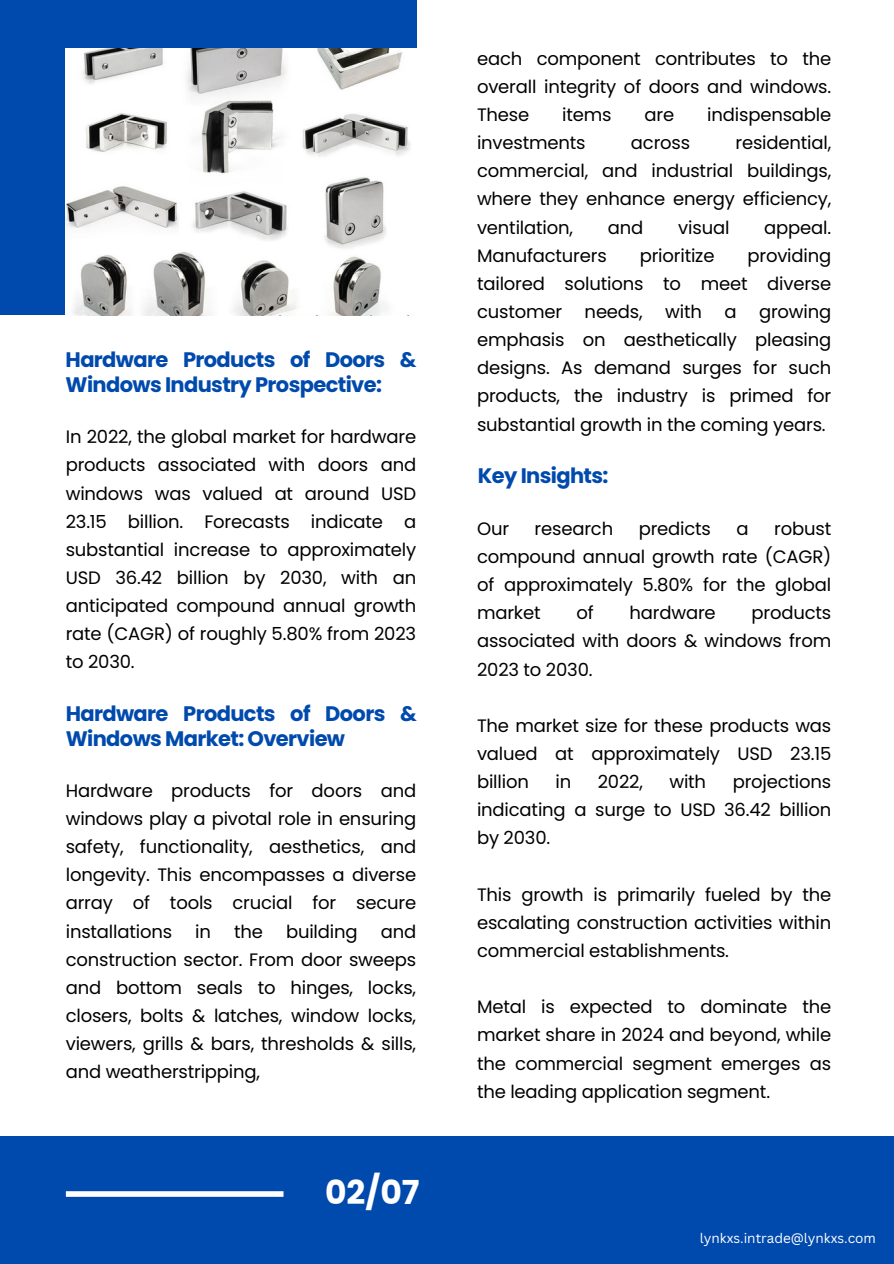
<style>
.page{position:relative;width:894px;height:1264px;background:#fff}
.page>*{position:absolute;margin:0;border:0;box-sizing:border-box;transform-origin:0 0}
.t1{font:700 33px "Poppins";color:#fff}
.t2{font:700 21px/24.8px "Poppins";letter-spacing:-.03em;color:#004aad}
.t3{font:18px/28.2px "Poppins";letter-spacing:-.01em;color:#000;text-align:justify}
.t4{font:13.5px "Canva Sans";color:#fff}
</style>
<div class="page">
<div style="left:0;top:0;width:416px;height:315px;background:#004aad"></div>
<div style="left:0;top:1135px;width:893px;height:128px;background:#004aad"></div>
<div style="left:66px;top:1191px;width:217px;height:5px;background:#fff"></div>
<img style="left:66px;top:48px;width:350px;height:267px">
<p class="t2" style="left:66px;top:347px;width:352px">Hardware Products of Doors &amp;<br>Windows Industry Prospective:</p>
<p class="t3" style="left:66px;top:423px;width:352px">In 2022, the global market for hardware products associated with doors and windows was valued at around USD 23.15 billion. Forecasts indicate a substantial increase to approximately USD 36.42 billion by 2030, with an anticipated compound annual growth rate (CAGR) of roughly 5.80% from 2023 to 2030.</p>
<p class="t2" style="left:66px;top:701px;width:352px">Hardware Products of Doors &amp;<br>Windows Market: Overview</p>
<p class="t3" style="left:66px;top:776px;width:352px">Hardware products for doors and windows play a pivotal role in ensuring safety, functionality, aesthetics, and longevity. This encompasses a diverse array of tools crucial for secure installations</p>
<p class="t3" style="left:195px;top:917px;width:17px">in</p>
<p class="t3" style="left:234px;top:917px;width:30px">the</p>
<p class="t3" style="left:286px;top:917px;width:73px">building</p>
<p class="t3" style="left:66px;top:917px;width:352px;text-indent:315px">and construction sector. From door sweeps and bottom seals to hinges, locks, closers, bolts &amp; latches, window locks, viewers, grills &amp; bars, thresholds &amp; sills, and weatherstripping,</p>
<p class="t1" style="left:325px;top:1169px;width:96px">02/07</p>
<h3 class="t3" style="left:477px;top:44px;width:355px">each component contributes to the overall integrity of doors and windows.<br>These</h3>
<h3 class="t3" style="left:562px;top:101px;width:51px">items</h3>
<h3 class="t3" style="left:644px;top:101px;width:31px">are</h3>
<h3 class="t3" style="left:707px;top:101px;width:125px">indispensable</h3>
<h3 class="t3" style="left:477px;top:129px;width:110px">investments</h3>
<h3 class="t3" style="left:630px;top:129px;width:61px">across</h3>
<h3 class="t3" style="left:477px;top:129px;width:355px;text-indent:258px">residential, commercial, and industrial buildings, where they enhance energy efficiency, ventilation,</h3>
<h3 class="t3" style="left:607px;top:213px;width:37px">and</h3>
<h3 class="t3" style="left:678px;top:213px;width:53px">visual</h3>
<h3 class="t3" style="left:764px;top:213px;width:68px">appeal.</h3>
<h3 class="t3" style="left:477px;top:241px;width:131px">Manufacturers</h3>
<h3 class="t3" style="left:639px;top:241px;width:76px">prioritize</h3>
<h3 class="t3" style="left:477px;top:241px;width:355px;text-indent:270px">providing tailored solutions to meet diverse customer needs, with a growing emphasis on aesthetically pleasing designs. As demand surges for such products, the industry is primed for substantial growth in the coming years.</h3>
<h3 class="t2" style="left:478px;top:463px;width:132px">Key Insights:</h3>
<h3 class="t3" style="left:477px;top:514px;width:34px">Our</h3>
<h3 class="t3" style="left:534px;top:514px;width:80px">research</h3>
<h3 class="t3" style="left:638px;top:514px;width:74px">predicts</h3>
<h3 class="t3" style="left:736px;top:514px;width:14px">a</h3>
<h3 class="t3" style="left:477px;top:514px;width:355px;text-indent:297px">robust compound annual growth rate (CAGR) of approximately 5.80% for the global market</h3>
<h3 class="t3" style="left:576px;top:599px;width:19px">of</h3>
<h3 class="t3" style="left:629px;top:599px;width:88px">hardware</h3>
<h3 class="t3" style="left:477px;top:599px;width:355px;text-indent:274px">products associated with doors &amp; windows from 2023 to 2030.</h3>
<p class="t3" style="left:477px;top:711px;width:355px">The market size for these products was valued at approximately USD 23.15 billion</p>
<p class="t3" style="left:477px;top:767px;width:355px;text-indent:255px">projections indicating a surge to USD 36.42 billion by 2030.</p>
<h1 class="t3" style="left:477px;top:880px;width:355px">This growth is primarily fueled by the escalating construction activities within commercial establishments.</h1>
<p class="t3" style="left:555px;top:767px;width:17px">in</p>
<p class="t3" style="left:597px;top:767px;width:47px">2022,</p>
<p class="t3" style="left:669px;top:767px;width:38px">with</p>
<p class="t3" style="left:477px;top:992px;width:355px">Metal is expected to dominate the market share in 2024 and beyond, while the commercial segment emerges as the leading application segment.</p>
<p class="t4" style="left:699px;top:1228px;width:177px">lynkxs.intrade@lynkxs.com</p>
</div>
